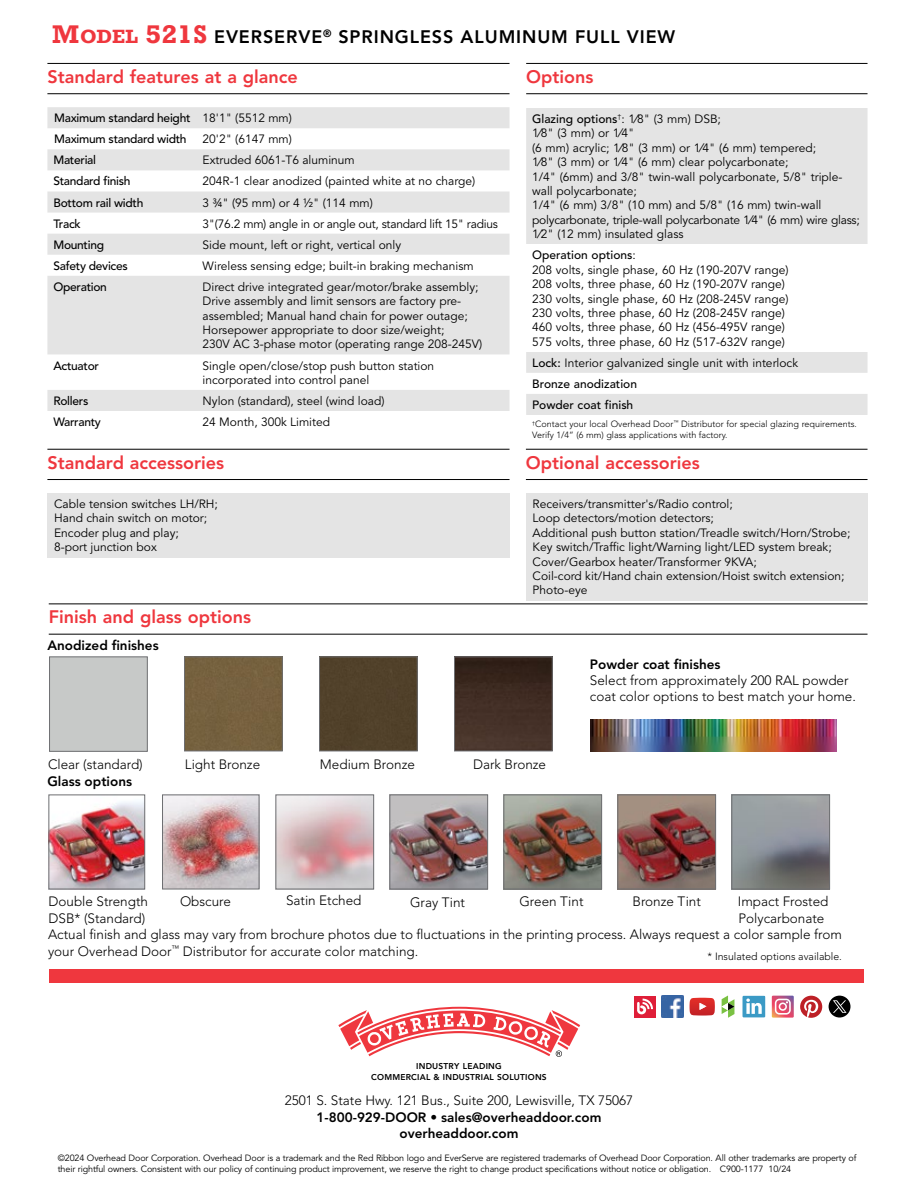
<style>
.page{position:relative;width:918px;height:1188px;background:#fff}
.page>*{position:absolute;margin:0;border:0;box-sizing:border-box;transform-origin:0 0}
.t1{font:800 18px "Avenir LT Std";color:#ef373e}
.t2{font:800 18px "Avenir LT Std";letter-spacing:.05em;color:#000}
.t3{font:300 13.5px/16.2px "Avenir LT Std";color:#000}
.t4{font:800 13.5px/16.2px "Avenir LT Std";color:#000;text-align:center}
.t5{font:12px/14.4px "Avenir LT Std";color:#000}
.t6{font:500 12px/21px "Avenir LT Std";letter-spacing:-.025em;color:#000}
.t7{font:12px "Avenir LT Std";letter-spacing:-.02em;color:#000}
.t8{font:300 10.5px "Avenir LT Std";color:#000}
.t9{font:9px/10.5px "Avenir LT Std";letter-spacing:-.015em;color:#000}
.t10{font:300 9px/10.8px "Avenir LT Std";color:#000}
.t11{font:800 8.4px/10.8px "Avenir LT Std";letter-spacing:.025em;color:#000;text-align:center}
.s1{font-family:"Rockwell";font-weight:700;font-size:24px;color:#ef373e}
.s2{font-family:"Rockwell";font-weight:700;color:#ef373e}
.s3{font-weight:400}
.s4{font-weight:500}
</style>
<div class="page">
<svg style="left:338px;top:1006px;width:242px;height:51px"></svg>
<div style="left:49px;top:969px;width:815px;height:13px;background:#ef373e"></div>
<img style="left:661px;top:996px;width:22px;height:22px">
<svg style="left:722px;top:996px;width:12px;height:22px"></svg>
<svg style="left:742px;top:996px;width:23px;height:22px"></svg>
<svg style="left:800px;top:996px;width:22px;height:22px"></svg>
<div style="left:634px;top:996px;width:21px;height:21px;background:#df1e38"></div>
<svg style="left:637px;top:999px;width:16px;height:15px"></svg>
<svg style="left:690px;top:998px;width:25px;height:18px"></svg>
<div style="left:829px;top:996px;width:21px;height:22px;background:#000;border-radius:50%"></div>
<svg style="left:833px;top:1000px;width:14px;height:13px"></svg>
<svg style="left:772px;top:996px;width:22px;height:22px"></svg>
<hr style="left:47px;top:63px;width:463px;height:1px;background:#000">
<hr style="left:47px;top:93px;width:463px;height:1px;background:#000">
<svg style="left:47px;top:107px;width:463px;height:304px;fill:#e4e4e4"></svg>
<div style="left:49px;top:657px;width:99px;height:95px;background:#c7c9c8;border:1px solid #6d6e71"></div>
<img style="left:456px;top:659px;width:94px;height:90px">
<div style="left:454px;top:657px;width:98px;height:94px;border:1px solid #6d6e71"></div>
<div style="left:186px;top:659px;width:95px;height:90px;background:#76613f"></div>
<div style="left:184px;top:657px;width:99px;height:94px;border:1px solid #6d6e71"></div>
<div style="left:321px;top:659px;width:94px;height:90px;background:#51412a"></div>
<div style="left:319px;top:657px;width:98px;height:94px;border:1px solid #6d6e71"></div>
<hr style="left:49px;top:604px;width:819px;height:1px;background:#000">
<hr style="left:49px;top:634px;width:819px;height:1px;background:#000">
<hr style="left:526px;top:63px;width:342px;height:1px;background:#000">
<hr style="left:526px;top:93px;width:342px;height:1px;background:#000">
<svg style="left:526px;top:108px;width:342px;height:307px;background:#e6e6e6"></svg>
<div style="left:526px;top:244px;width:342px;height:108px;background:#fff"></div>
<img style="left:591px;top:720px;width:246px;height:32px">
<img style="left:734px;top:797px;width:94px;height:90px">
<div style="left:732px;top:795px;width:98px;height:94px;border:1px solid #6d6e71"></div>
<img style="left:51px;top:801px;width:92px;height:86px">
<div style="left:49px;top:795px;width:96px;height:94px;border:1px solid #6d6e71"></div>
<img style="left:164px;top:797px;width:93px;height:90px">
<div style="left:162px;top:795px;width:97px;height:94px;border:1px solid #6d6e71"></div>
<div style="left:276px;top:795px;width:98px;height:94px;border:1px solid #6d6e71"></div>
<img style="left:392px;top:797px;width:94px;height:90px">
<div style="left:390px;top:795px;width:98px;height:94px;border:1px solid #6d6e71"></div>
<img style="left:506px;top:797px;width:94px;height:90px">
<div style="left:504px;top:795px;width:98px;height:94px;border:1px solid #6d6e71"></div>
<img style="left:620px;top:797px;width:94px;height:90px">
<div style="left:618px;top:795px;width:98px;height:94px;border:1px solid #6d6e71"></div>
<hr style="left:47px;top:449px;width:463px;height:1px;background:#000">
<hr style="left:47px;top:479px;width:463px;height:1px;background:#000">
<div style="left:47px;top:493px;width:463px;height:64px;background:#e4e4e4"></div>
<hr style="left:526px;top:449px;width:342px;height:1px;background:#000">
<hr style="left:526px;top:479px;width:342px;height:1px;background:#000">
<div style="left:526px;top:493px;width:342px;height:107px;background:#e4e4e4"></div>
<h1 class="t2" style="left:52px;top:26px;width:625px"><span class="s1">M</span><span class="s2">ODEL</span> <span class="s1">521S</span> EVERSERVE<sup>®</sup> SPRINGLESS ALUMINUM FULL VIEW</h1>
<h1 class="t1" style="left:47px;top:66px;width:252px">Standard features at a glance</h1>
<p class="t6" style="left:54px;top:108px;width:239px">Maximum standard height <span class="s3">18'1" (5512 mm)<br></span>Maximum standard width</p>
<p class="t5" style="left:203px;top:132px;width:91px">20'2" (6147 mm)</p>
<p class="t6" style="left:53px;top:150px;width:44px">Material</p>
<p class="t5" style="left:203px;top:153px;width:154px">Extruded 6061-T6 aluminum</p>
<p class="t6" style="left:53px;top:171px;width:79px">Standard finish</p>
<p class="t5" style="left:203px;top:175px;width:274px">204R-1 clear anodized (painted white at no charge)</p>
<p class="t6" style="left:53px;top:192px;width:92px">Bottom rail width</p>
<p class="t5" style="left:203px;top:196px;width:172px">3 ¾" (95 mm) or 4 ½" (114 mm)</p>
<p class="t6" style="left:53px;top:213px;width:29px">Track</p>
<p class="t7" style="left:203px;top:217px;width:297px">3"(76.2 mm) angle in or angle out, standard lift 15" radius</p>
<p class="t6" style="left:53px;top:234px;width:52px">Mounting</p>
<p class="t5" style="left:203px;top:238px;width:200px">Side mount, left or right, vertical only</p>
<p class="t6" style="left:53px;top:255px;width:76px">Safety devices</p>
<p class="t5" style="left:203px;top:259px;width:273px">Wireless sensing edge; built-in braking mechanism</p>
<p class="t6" style="left:53px;top:277px;width:55px">Operation</p>
<p class="t5" style="left:203px;top:280px;width:281px">Direct drive integrated gear/motor/brake assembly; Drive assembly and limit sensors are factory pre&shy;assembled; Manual hand chain for power outage; Horsepower appropriate to door size/weight;<br>230V AC 3-phase motor (operating range 208-245V)</p>
<p class="t6" style="left:53px;top:355px;width:47px">Actuator</p>
<p class="t5" style="left:203px;top:359px;width:233px">Single open/close/stop push button station incorporated into control panel</p>
<p class="t6" style="left:53px;top:391px;width:37px">Rollers</p>
<p class="t5" style="left:203px;top:394px;width:184px">Nylon (standard), steel (wind load)</p>
<p class="t6" style="left:53px;top:412px;width:49px">Warranty</p>
<p class="t5" style="left:203px;top:415px;width:129px">24 Month, 300k Limited</p>
<h1 class="t1" style="left:47px;top:452px;width:178px">Standard accessories</h1>
<p class="t5" style="left:54px;top:497px;width:165px">Cable tension switches LH/RH;<br>Hand chain switch on motor;<br>Encoder plug and play;<br>8-port junction box</p>
<h1 class="t1" style="left:49px;top:606px;width:204px">Finish and glass options</h1>
<p class="t4" style="left:47px;top:637px;width:113px">Anodized finishes</p>
<h1 class="t1" style="left:526px;top:66px;width:69px">Options</h1>
<p class="t5" style="left:532px;top:112px;width:329px"><span class="s4">Glazing options</span><sup>†</sup>: 1⁄8" (3 mm) DSB;<br>1⁄8" (3 mm) or 1⁄4"<br>(6 mm) acrylic; 1⁄8" (3 mm) or 1⁄4" (6 mm) tempered;<br>1⁄8" (3 mm) or 1⁄4" (6 mm) clear polycarbonate;<br>1/4" (6mm) and 3/8" twin-wall polycarbonate, 5/8" triple&shy;wall polycarbonate;<br>1/4" (6 mm) 3/8" (10 mm) and 5/8" (16 mm) twin-wall polycarbonate, triple-wall polycarbonate 1⁄4" (6 mm) wire glass; 1⁄2" (12 mm) insulated glass</p>
<p class="t5" style="left:532px;top:248px;width:258px"><span class="s4">Operation options</span>:<br>208 volts, single phase, 60 Hz (190-207V range)<br>208 volts, three phase, 60 Hz (190-207V range)<br>230 volts, single phase, 60 Hz (208-245V range)<br>230 volts, three phase, 60 Hz (208-245V range)<br>460 volts, three phase, 60 Hz (456-495V range)<br>575 volts, three phase, 60 Hz (517-632V range)</p>
<p class="t5" style="left:532px;top:353px;width:268px;line-height:21px"><span class="s4">Lock:</span> Interior galvanized single unit with interlock<br><span class="s4">Bronze anodization<br>Powder coat finish</span></p>
<p class="t10" style="left:532px;top:418px;width:326px"><sup>†</sup>Contact your local Overhead Door<sup>™</sup> Distributor for special glazing requirements.<br>Verify 1/4” (6 mm) glass applications with factory.</p>
<h1 class="t1" style="left:526px;top:452px;width:175px">Optional accessories</h1>
<p class="t5" style="left:533px;top:497px;width:319px">Receivers/transmitter's/Radio control;<br>Loop detectors/motion detectors;<br>Additional push button station/Treadle switch/Horn/Strobe; Key switch/Traffic light/Warning light/LED system break; Cover/Gearbox heater/Transformer 9KVA;<br>Coil-cord kit/Hand chain extension/Hoist switch extension; Photo-eye</p>
<p class="t4" style="left:590px;top:656px;width:132px">Powder coat finishes</p>
<p class="t3" style="left:590px;top:672px;width:267px">Select from approximately 200 RAL powder coat color options to best match your home.</p>
<p class="t3" style="left:48px;top:756px;width:96px">Clear (standard)</p>
<p class="t3" style="left:185px;top:756px;width:77px">Light Bronze</p>
<p class="t3" style="left:320px;top:756px;width:97px">Medium Bronze</p>
<p class="t3" style="left:473px;top:756px;width:75px">Dark Bronze</p>
<p class="t4" style="left:47px;top:774px;width:86px">Glass options</p>
<p class="t3" style="left:48px;top:894px;width:101px">Double Strength<br>DSB* (Standard)</p>
<p class="t3" style="left:180px;top:894px;width:53px">Obscure</p>
<p class="t3" style="left:286px;top:892px;width:77px">Satin Etched</p>
<p class="t3" style="left:410px;top:894px;width:57px">Gray Tint</p>
<p class="t3" style="left:519px;top:894px;width:66px">Green Tint</p>
<p class="t3" style="left:633px;top:894px;width:70px">Bronze Tint</p>
<p class="t3" style="left:738px;top:894px;width:92px">Impact Frosted<br>Polycarbonate</p>
<p class="t3" style="left:48px;top:927px;width:795px">Actual finish and glass may vary from brochure photos due to fluctuations in the printing process. Always request a color sample from your Overhead Door<sup>™</sup> Distributor for accurate color matching.</p>
<p class="t8" style="left:708px;top:950px;width:136px">* Insulated options available.</p>
<p class="t11" style="left:371px;top:1061px;width:177px">INDUSTRY LEADING<br>COMMERCIAL &amp; INDUSTRIAL SOLUTIONS</p>
<p class="t3" style="left:285px;top:1093px;width:350px">2501 S. State Hwy. 121 Bus., Suite 200, Lewisville, TX 75067</p>
<p class="t4" style="left:317px;top:1109px;width:286px">1-800-929-DOOR • sales@overheaddoor.com overheaddoor.com</p>
<p class="t9" style="left:58px;top:1153px;width:800px">©2024 Overhead Door Corporation. Overhead Door is a trademark and the Red Ribbon logo and EverServe are registered trademarks of Overhead Door Corporation. All other trademarks are property of their rightful owners. Consistent with our policy of continuing product improvement, we reserve the right to change product specifications without notice or obligation. C900-1177 10/24</p>
</div>
